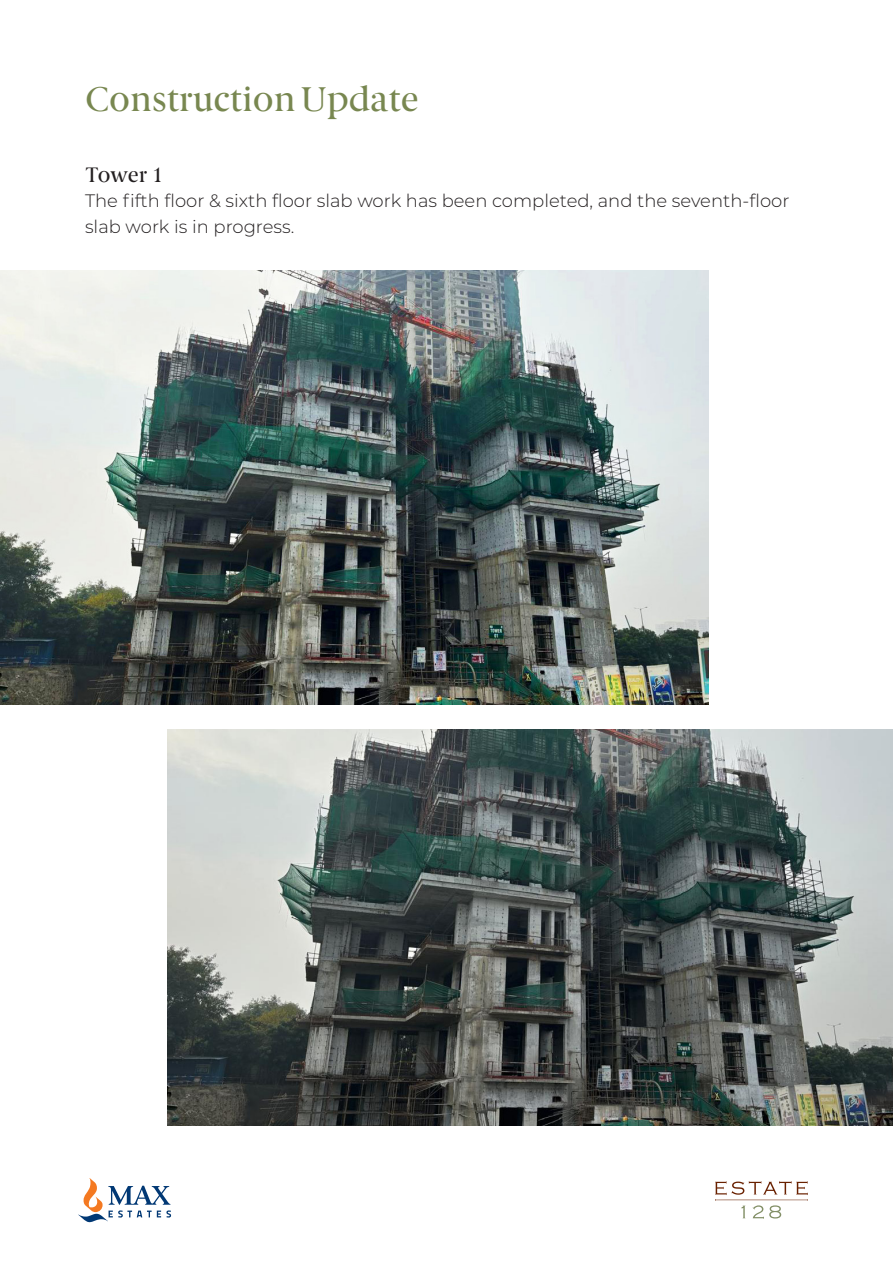
<style>
.page{position:relative;width:893px;height:1263px;background:#fff}
.page>*{position:absolute;margin:0;border:0;box-sizing:border-box;transform-origin:0 0}
.Headers{font:34.5px "Berlingske Serif";color:#788750}
.Caption_title{font:21px "Berlingske Serif";letter-spacing:-.02em;color:#231f20}
.body_text{font:300 18px/25.5px "Montserrat";color:#231f20}
</style>
<div class="page">
<img style="left:168px;top:729px;width:725px;height:396px">
<img style="left:0;top:271px;width:708px;height:433px">
<svg style="left:78px;top:1178px;width:93px;height:44px"></svg>
<svg style="left:715px;top:1181px;width:93px;height:38px"></svg>
<p class="Headers" style="left:85px;top:81px;width:335px">Construction Update</p>
<p class="Caption_title" style="left:85px;top:163px;width:80px">Tower 1</p>
<p class="body_text" style="left:85px;top:187px;width:706px">The fifth floor &amp; sixth floor slab work has been completed, and the seventh-floor slab work is in progress.</p>
</div>
